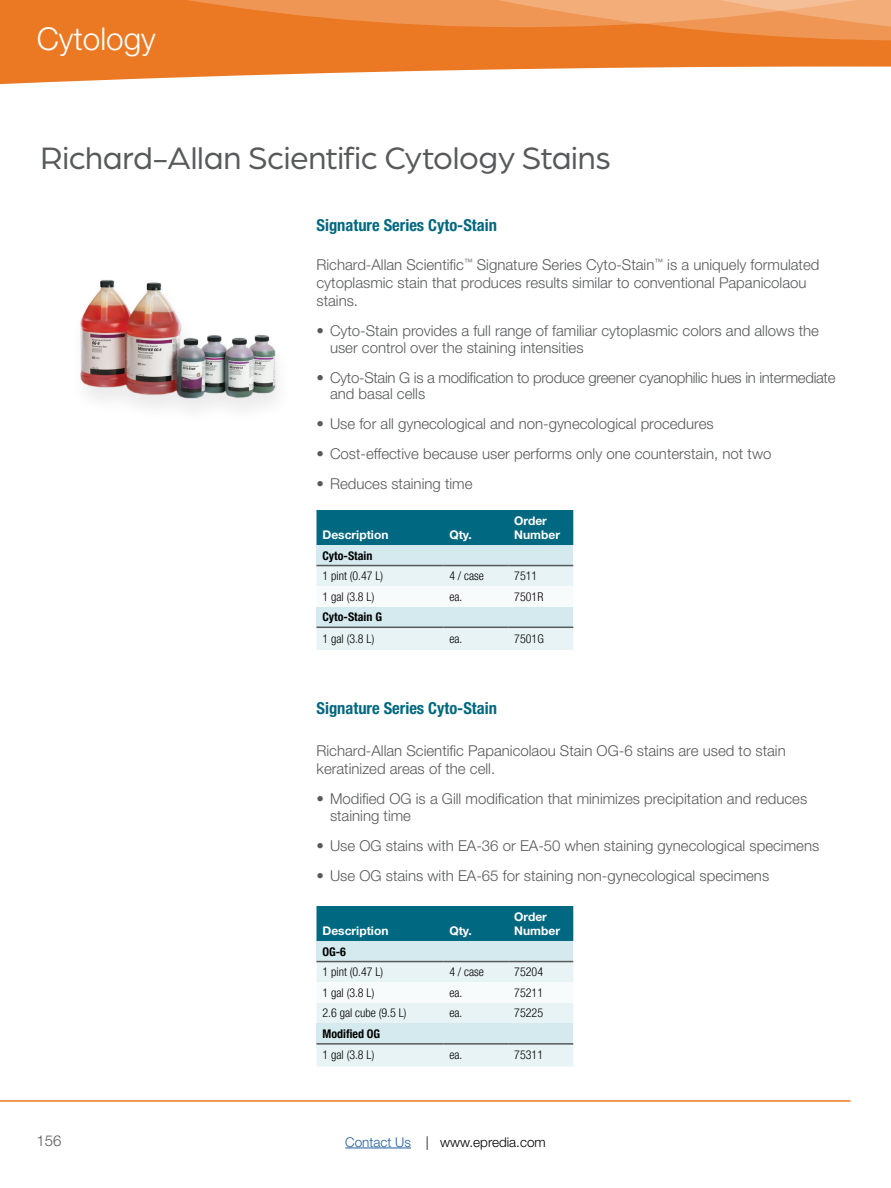
<style>
.page{position:relative;width:891px;height:1188px;background:#fff}
.page>*{position:absolute;margin:0;border:0;box-sizing:border-box;transform-origin:0 0}
.t1{font:33px "Arboria";letter-spacing:-.01em;color:#58595b}
.t2{font:300 31.5px "Helvetica Neue LT Std";color:#fff}
.t3{font:700 condensed 16.5px "Helvetica Neue LT Std";color:#006880}
.t4{font:300 15px/18px "Helvetica Neue LT Std";color:#58595b}
.t5{font:300 15px/16.5px "Helvetica Neue LT Std";letter-spacing:-.02em;color:#58595b}
.t6{font:300 13.5px "Helvetica Neue LT Std";color:#000}
.t7{font:300 condensed 12px "Helvetica Neue LT Pro";color:#000}
.t8{font:700 12px/14.4px "Helvetica Neue LT Std";color:#fff}
.t9{font:700 condensed 12px "Helvetica Neue LT Std";color:#000}
.s1{color:#215e9e}
</style>
<div class="page">
<hr style="left:345px;top:1148px;width:66px;height:1px;background:#215e9e">
<hr style="left:0;top:1100px;width:850px;height:2px;background:#eb7924">
<div style="left:0;top:0;width:891px;height:102px;background:#eb7924"></div>
<svg style="left:0;top:67px;width:891px;height:35px;background:#fcebde"></svg>
<svg style="left:188px;top:0;width:703px;height:40px"></svg>
<div style="left:316px;top:510px;width:257px;height:35px;background:#006880"></div>
<div style="left:316px;top:545px;width:257px;height:21px;background:#d4eaee"></div>
<div style="left:316px;top:566px;width:257px;height:20px;background:#e8f3f5"></div>
<div style="left:316px;top:607px;width:257px;height:20px;background:#d4eaee"></div>
<div style="left:316px;top:628px;width:257px;height:22px;background:#e8f3f5"></div>
<hr style="left:316px;top:565px;width:127px;height:1px;background:#58595b">
<hr style="left:443px;top:565px;width:65px;height:1px;background:#58595b">
<hr style="left:508px;top:565px;width:65px;height:1px;background:#58595b">
<hr style="left:316px;top:627px;width:127px;height:1px;background:#58595b">
<hr style="left:443px;top:627px;width:65px;height:1px;background:#58595b">
<hr style="left:508px;top:627px;width:65px;height:1px;background:#58595b">
<img style="left:80px;top:279px;width:197px;height:131px">
<div style="left:316px;top:906px;width:257px;height:35px;background:#006880"></div>
<div style="left:316px;top:941px;width:257px;height:21px;background:#d4eaee"></div>
<svg style="left:316px;top:962px;width:257px;height:61px"></svg>
<div style="left:316px;top:1023px;width:257px;height:21px;background:#d4eaee"></div>
<div style="left:316px;top:1045px;width:257px;height:21px;background:#e8f3f5"></div>
<hr style="left:316px;top:961px;width:127px;height:1px;background:#58595b">
<hr style="left:443px;top:961px;width:65px;height:1px;background:#58595b">
<hr style="left:508px;top:961px;width:65px;height:1px;background:#58595b">
<hr style="left:316px;top:1043px;width:127px;height:2px;background:#58595b">
<hr style="left:443px;top:1043px;width:65px;height:2px;background:#58595b">
<hr style="left:508px;top:1043px;width:65px;height:2px;background:#58595b">
<h2 class="t2" style="left:37px;top:19px;width:121px">Cytology</h2>
<h1 class="t1" style="left:41px;top:137px;width:572px">Richard-Allan Scientific Cytology Stains</h1>
<p class="t3" style="left:316px;top:215px;width:182px">Signature Series Cyto-Stain</p>
<p class="t4" style="left:316px;top:255px;width:504px">Richard-Allan Scientific<sup>™</sup> Signature Series Cyto-Stain<sup>™</sup> is a uniquely formulated cytoplasmic stain that produces results similar to conventional Papanicolaou stains.</p>
<p class="t4" style="left:330px;top:322px;width:490px;line-height:16.5px;text-indent:-13px">• Cyto-Stain provides a full range of familiar cytoplasmic colors and allows the user control over the staining intensities</p>
<p class="t5" style="left:330px;top:369px;width:507px;text-indent:-13px">• Cyto-Stain G is a modification to produce greener cyanophilic hues in intermediate and basal cells</p>
<p class="t4" style="left:317px;top:414px;width:399px">• Use for all gynecological and non-gynecological procedures</p>
<p class="t4" style="left:317px;top:444px;width:456px">• Cost-effective because user performs only one counterstain, not two</p>
<p class="t4" style="left:317px;top:474px;width:158px">• Reduces staining time</p>
<p class="t8" style="left:323px;top:527px;width:67px">Description</p>
<p class="t8" style="left:449px;top:527px;width:24px">Qty.</p>
<p class="t8" style="left:514px;top:513px;width:47px">Order<br>Number</p>
<p class="t9" style="left:323px;top:548px;width:51px">Cyto-Stain</p>
<p class="t7" style="left:323px;top:569px;width:62px">1 pint (0.47 L)</p>
<p class="t7" style="left:449px;top:569px;width:36px">4 / case</p>
<p class="t7" style="left:514px;top:569px;width:25px">7511</p>
<p class="t7" style="left:323px;top:589px;width:53px">1 gal (3.8 L)</p>
<p class="t7" style="left:449px;top:589px;width:15px">ea.</p>
<p class="t7" style="left:514px;top:589px;width:31px">7501R</p>
<p class="t9" style="left:323px;top:610px;width:61px">Cyto-Stain G</p>
<p class="t7" style="left:323px;top:632px;width:53px">1 gal (3.8 L)</p>
<p class="t7" style="left:449px;top:632px;width:15px">ea.</p>
<p class="t7" style="left:514px;top:632px;width:31px">7501G</p>
<p class="t3" style="left:316px;top:698px;width:182px">Signature Series Cyto-Stain</p>
<p class="t4" style="left:316px;top:741px;width:471px">Richard-Allan Scientific Papanicolaou Stain OG-6 stains are used to stain keratinized areas of the cell.</p>
<p class="t4" style="left:330px;top:790px;width:479px;line-height:16.5px;text-indent:-14px">• Modified OG is a Gill modification that minimizes precipitation and reduces staining time</p>
<p class="t4" style="left:316px;top:836px;width:504px">• Use OG stains with EA-36 or EA-50 when staining gynecological specimens</p>
<p class="t4" style="left:316px;top:866px;width:454px">• Use OG stains with EA-65 for staining non-gynecological specimens</p>
<p class="t8" style="left:323px;top:923px;width:67px">Description</p>
<p class="t8" style="left:449px;top:923px;width:24px">Qty.</p>
<p class="t8" style="left:514px;top:909px;width:47px">Order<br>Number</p>
<p class="t9" style="left:323px;top:944px;width:25px">OG-6</p>
<p class="t7" style="left:323px;top:965px;width:62px">1 pint (0.47 L)</p>
<p class="t7" style="left:449px;top:965px;width:36px">4 / case</p>
<p class="t7" style="left:514px;top:965px;width:30px">75204</p>
<p class="t7" style="left:323px;top:985px;width:53px">1 gal (3.8 L)</p>
<p class="t7" style="left:449px;top:985px;width:15px">ea.</p>
<p class="t7" style="left:514px;top:985px;width:30px">75211</p>
<p class="t7" style="left:323px;top:1006px;width:86px">2.6 gal cube (9.5 L)</p>
<p class="t7" style="left:449px;top:1006px;width:15px">ea.</p>
<p class="t7" style="left:514px;top:1006px;width:30px">75225</p>
<p class="t9" style="left:323px;top:1026px;width:59px">Modified OG</p>
<p class="t7" style="left:323px;top:1048px;width:53px">1 gal (3.8 L)</p>
<p class="t7" style="left:449px;top:1048px;width:15px">ea.</p>
<p class="t7" style="left:514px;top:1048px;width:30px">75311</p>
<p class="t4" style="left:37px;top:1131px;width:27px">156</p>
<p class="t6" style="left:345px;top:1134px;width:202px"><span class="s1">Contact Us</span> | www.epredia.com</p>
</div>
